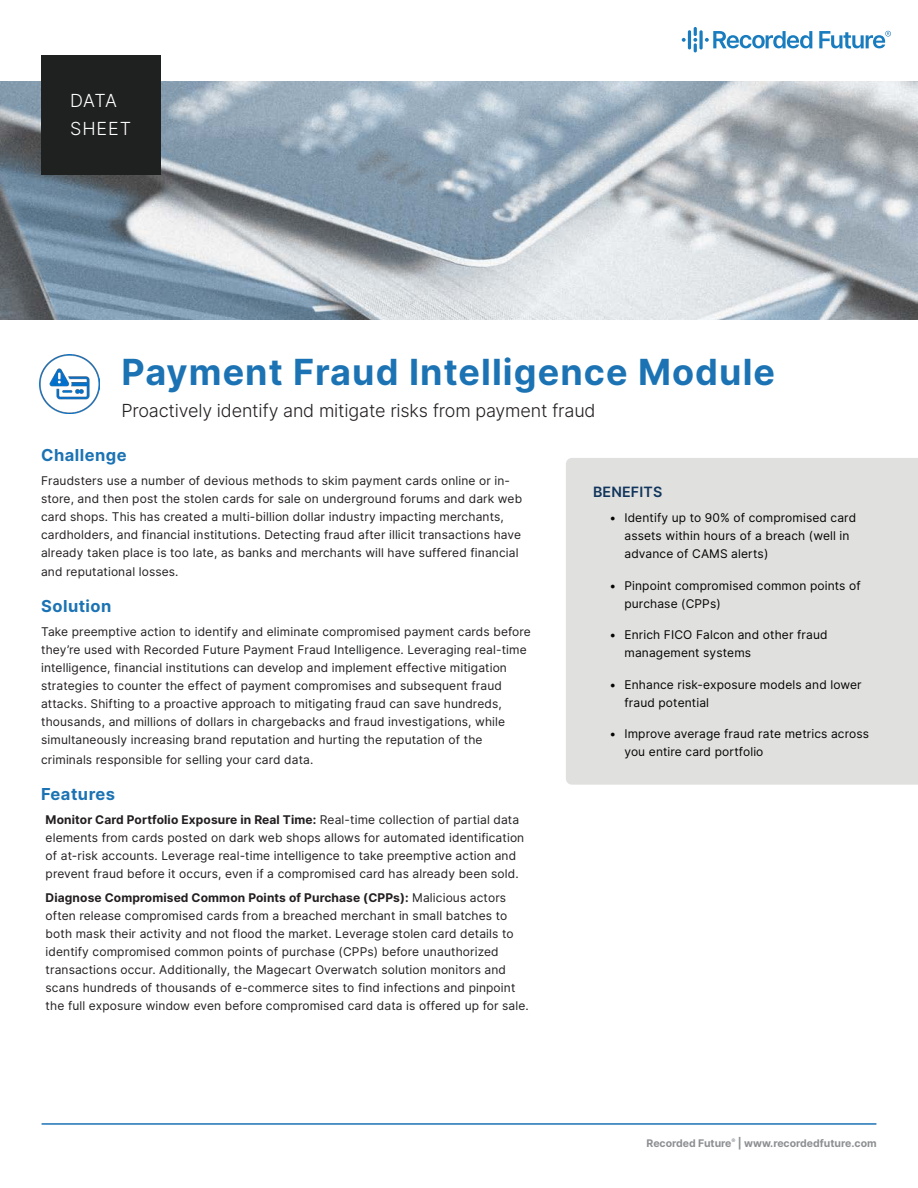
<style>
.page{position:relative;width:918px;height:1188px;background:#fff}
.page>*{position:absolute;margin:0;border:0;box-sizing:border-box;transform-origin:0 0}
.t1{font:700 36px "Inter";letter-spacing:.03em;color:#1c73b4}
.t2{font:300 18px "Inter";letter-spacing:-.01em;color:#231f20}
.t3{font:300 18px/27.6px "Inter";letter-spacing:.05em;color:#fff}
.t4{font:700 16.5px "Inter";letter-spacing:.03em;color:#1c73b4}
.t5{font:600 14.25px "Inter";letter-spacing:.01em;color:#11355c}
.t6{font:12px/18px "Inter";letter-spacing:.01em;color:#231f20}
.t7{font:12px/18px "Inter";letter-spacing:.01em;color:#040503}
.t8{font:700 10.5px "Inter";color:#8d8f92}
.s1{font-weight:700}
</style>
<div class="page">
<hr style="left:42px;top:1123px;width:834px;height:2px;background:#1c73b4">
<img style="left:0;top:82px;width:918px;height:238px">
<svg style="left:819px;top:31px;width:72px;height:18px"></svg>
<svg style="left:682px;top:38px;width:4px;height:4px"></svg>
<hr style="left:688px;top:30px;width:3px;height:19px;background:#197cbf;border-radius:2px">
<svg style="left:693px;top:27px;width:119px;height:25px"></svg>
<div style="left:41px;top:56px;width:119px;height:119px;background:#1f2020"></div>
<div style="left:566px;top:458px;width:352px;height:327px;background:#e0e0df"></div>
<img style="left:40px;top:354px;width:60px;height:60px">
<h2 class="t3" style="left:70px;top:87px;width:63px">DATA<br>SHEET</h2>
<h1 class="t1" style="left:122px;top:345px;width:655px">Payment Fraud Intelligence Module</h1>
<h2 class="t2" style="left:122px;top:398px;width:476px">Proactively identify and mitigate risks from payment fraud</h2>
<h3 class="t4" style="left:41px;top:443px;width:87px">Challenge</h3>
<p class="t6" style="left:41px;top:471px;width:483px">Fraudsters use a number of devious methods to skim payment cards online or in&shy;store, and then post the stolen cards for sale on underground forums and dark web card shops. This has created a multi-billion dollar industry impacting merchants, cardholders, and financial institutions. Detecting fraud after illicit transactions have already taken place is too late, as banks and merchants will have suffered financial</p>
<p class="t6" style="left:41px;top:562px;width:139px">and reputational losses.</p>
<h3 class="t4" style="left:41px;top:594px;width:72px">Solution</h3>
<p class="t6" style="left:41px;top:622px;width:491px">Take preemptive action to identify and eliminate compromised payment cards before they’re used with Recorded Future Payment Fraud Intelligence. Leveraging real-time intelligence, financial institutions can develop and implement effective mitigation strategies to counter the effect of payment compromises and subsequent fraud attacks. Shifting to a proactive approach to mitigating fraud can save hundreds, thousands, and millions of dollars in chargebacks and fraud investigations, while simultaneously increasing brand reputation and hurting the reputation of the</p>
<p class="t6" style="left:41px;top:750px;width:274px">criminals responsible for selling your card data.</p>
<h3 class="t4" style="left:41px;top:782px;width:76px">Features</h3>
<p class="t6" style="left:46px;top:810px;width:480px"><span class="s1">Monitor Card Portfolio Exposure in Real Time:</span> Real-time collection of partial data elements from cards posted on dark web shops allows for automated identification of at-risk accounts. Leverage real-time intelligence to take preemptive action and prevent fraud before it occurs, even if a compromised card has already been sold.</p>
<p class="t6" style="left:46px;top:888px;width:485px"><span class="s1">Diagnose Compromised Common Points of Purchase (CPPs):</span> Malicious actors often release compromised cards from a breached merchant in small batches to both mask their activity and not flood the market. Leverage stolen card details to identify compromised common points of purchase (CPPs) before unauthorized transactions occur. Additionally, the Magecart Overwatch solution monitors and scans hundreds of thousands of e-commerce sites to find infections and pinpoint the full exposure window even before compromised card data is offered up for sale.</p>
<p class="t5" style="left:593px;top:482px;width:71px">BENEFITS</p>
<p class="t7" style="left:624px;top:508px;width:233px;text-indent:-15px">• Identify up to 90% of compromised card assets within hours of a breach (well in advance of CAMS alerts)</p>
<p class="t7" style="left:624px;top:576px;width:238px;text-indent:-15px">• Pinpoint compromised common points of purchase (CPPs)</p>
<p class="t7" style="left:624px;top:625px;width:205px;text-indent:-15px">• Enrich FICO Falcon and other fraud management systems</p>
<p class="t7" style="left:624px;top:675px;width:239px;text-indent:-15px">• Enhance risk-exposure models and lower fraud potential</p>
<p class="t7" style="left:624px;top:724px;width:246px;text-indent:-15px">• Improve average fraud rate metrics across you entire card portfolio</p>
<p class="t8" style="left:647px;top:1135px;width:232px">Recorded Future<sup>®</sup> | www.recordedfuture.com</p>
</div>
